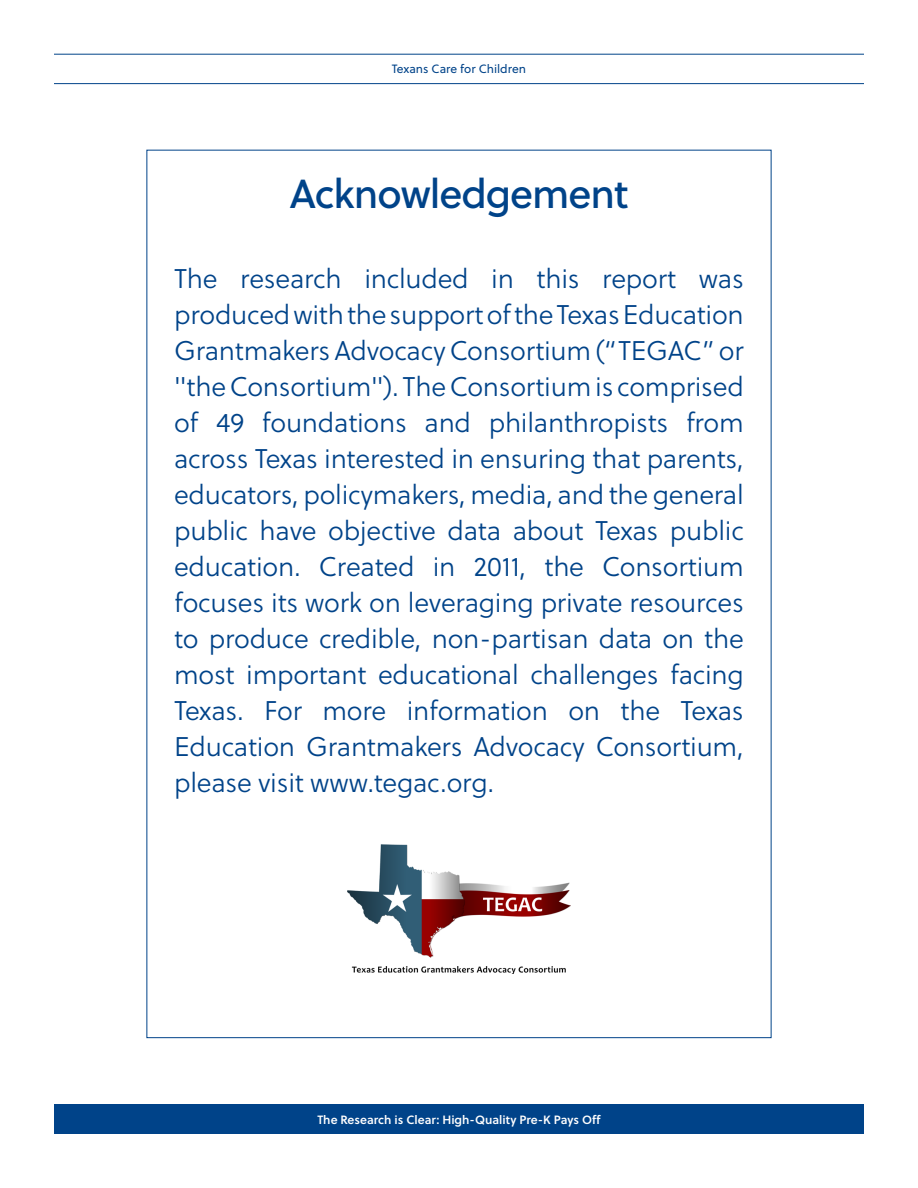
<style>
.page{position:relative;width:918px;height:1188px;background:#fff}
.page>*{position:absolute;margin:0;border:0;box-sizing:border-box;transform-origin:0 0}
.t1{font:40.5px "Soleil";letter-spacing:-.025em;color:#004389}
.TOC_Text{font:300 27px/36px "Soleil";letter-spacing:-.01em;color:#004389;text-align:justify}
.t2{font:600 12px "Soleil";color:#fff}
.t3{font:12px "Soleil";color:#004389}
</style>
<div class="page">
<hr style="left:54px;top:54px;width:810px;height:1px;background:#004389">
<hr style="left:54px;top:83px;width:810px;height:1px;background:#004389">
<div style="left:54px;top:1104px;width:810px;height:30px;background:#004389"></div>
<img style="left:347px;top:844px;width:224px;height:129px">
<p class="t3" style="left:392px;top:60px;width:136px">Texans Care for Children</p>
<h1 class="t1" style="left:290px;top:163px;width:340px">Acknowledgement</h1>
<p class="TOC_Text" style="left:174px;top:260px;width:571px">The research included in this report was produced with the support of the Texas Education Grantmakers Advocacy Consortium (“TEGAC” or "the Consortium"). The Consortium is comprised of 49 foundations and philanthropists from across Texas interested in ensuring that parents, educators, policymakers, media, and the general public have objective data about Texas public education. Created in 2011, the Consortium focuses its work on leveraging private resources to produce credible, non-partisan data on the most important educational challenges facing Texas. For more information on the Texas Education Grantmakers Advocacy Consortium, please visit www.tegac.org.</p>
<p class="t2" style="left:317px;top:1110px;width:285px">The Research is Clear: High-Quality Pre-K Pays Off</p>
</div>
